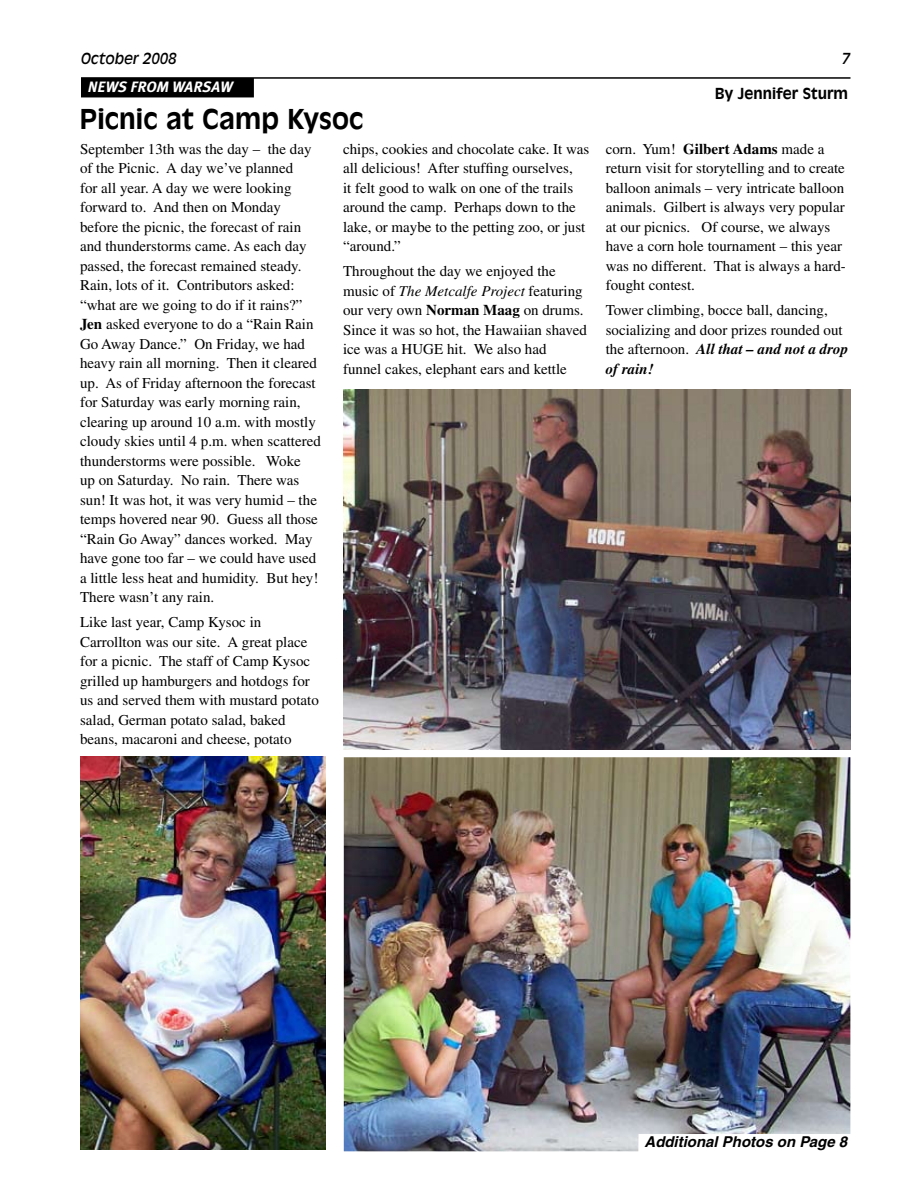
<style>
.page{position:relative;width:918px;height:1188px;background:#fff}
.page>*{position:absolute;margin:0;border:0;box-sizing:border-box;transform-origin:0 0}
.t1{font:700 27px "Incised 901 BT";color:#000}
.t2{font:15px/19.5px "Times";color:#000}
.t3{font:italic 700 15px "Helvetica";color:#000}
.t4{font:700 15px "Incised 901 BT";color:#000}
.t5{font:italic 700 15px "Meta Plus";color:#fff}
.t6{font:italic 15px "Incised 901 BT";color:#000}
.s1{font-style:italic}
.s2{font-weight:700}
.s3{font-weight:700;font-style:italic}
</style>
<div class="page">
<hr style="left:81px;top:77px;width:769px;height:2px;background:#000">
<div style="left:81px;top:78px;width:173px;height:19px;background:#000"></div>
<img style="left:343px;top:390px;width:507px;height:360px">
<img style="left:81px;top:757px;width:244px;height:393px">
<img style="left:344px;top:757px;width:506px;height:394px">
<p class="t6" style="left:81px;top:50px;width:98px">October 2008</p>
<p class="t6" style="left:842px;top:50px;width:10px">7</p>
<p class="t5" style="left:88px;top:78px;width:146px">NEWS FROM WARSAW</p>
<p class="t4" style="left:715px;top:85px;width:135px">By Jennifer Sturm</p>
<h1 class="t1" style="left:79px;top:103px;width:286px">Picnic at Camp Kysoc</h1>
<p class="t2" style="left:343px;top:139px;width:248px">chips, cookies and chocolate cake. It was all delicious! After stuffing ourselves,<br>it felt good to walk on one of the trails around the camp. Perhaps down to the lake, or maybe to the petting zoo, or just “around.”</p>
<p class="t2" style="left:343px;top:261px;width:245px">Throughout the day we enjoyed the music of <span class="s1">The Metcalfe Project</span> featuring our very own <span class="s2">Norman Maag</span> on drums.<br>Since it was so hot, the Hawaiian shaved ice was a HUGE hit. We also had funnel cakes, elephant ears and kettle</p>
<p class="t2" style="left:80px;top:139px;width:242px">September 13th was the day – the day of the Picnic. A day we’ve planned<br>for all year. A day we were looking forward to. And then on Monday before the picnic, the forecast of rain and thunderstorms came. As each day passed, the forecast remained steady.<br>Rain, lots of it. Contributors asked: “what are we going to do if it rains?” <span class="s2">Jen</span> asked everyone to do a “Rain Rain Go Away Dance.” On Friday, we had heavy rain all morning. Then it cleared up. As of Friday afternoon the forecast for Saturday was early morning rain, clearing up around 10 a.m. with mostly cloudy skies until 4 p.m. when scattered thunderstorms were possible. Woke<br>up on Saturday. No rain. There was sun! It was hot, it was very humid – the temps hovered near 90. Guess all those “Rain Go Away” dances worked. May have gone too far – we could have used a little less heat and humidity. But hey!<br>There wasn’t any rain.</p>
<p class="t2" style="left:80px;top:612px;width:240px">Like last year, Camp Kysoc in Carrollton was our site. A great place for a picnic. The staff of Camp Kysoc grilled up hamburgers and hotdogs for us and served them with mustard potato salad, German potato salad, baked beans, macaroni and cheese, potato</p>
<p class="t2" style="left:606px;top:139px;width:242px">corn. Yum! <span class="s2">Gilbert Adams</span> made a return visit for storytelling and to create balloon animals – very intricate balloon animals. Gilbert is always very popular at our picnics. Of course, we always have a corn hole tournament – this year was no different. That is always a hard&shy;fought contest.</p>
<p class="t2" style="left:606px;top:300px;width:244px">Tower climbing, bocce ball, dancing, socializing and door prizes rounded out the afternoon. <span class="s3">All that – and not a drop of rain!</span></p>
<p class="t3" style="left:645px;top:1133px;width:204px">Additional Photos on Page 8</p>
</div>
